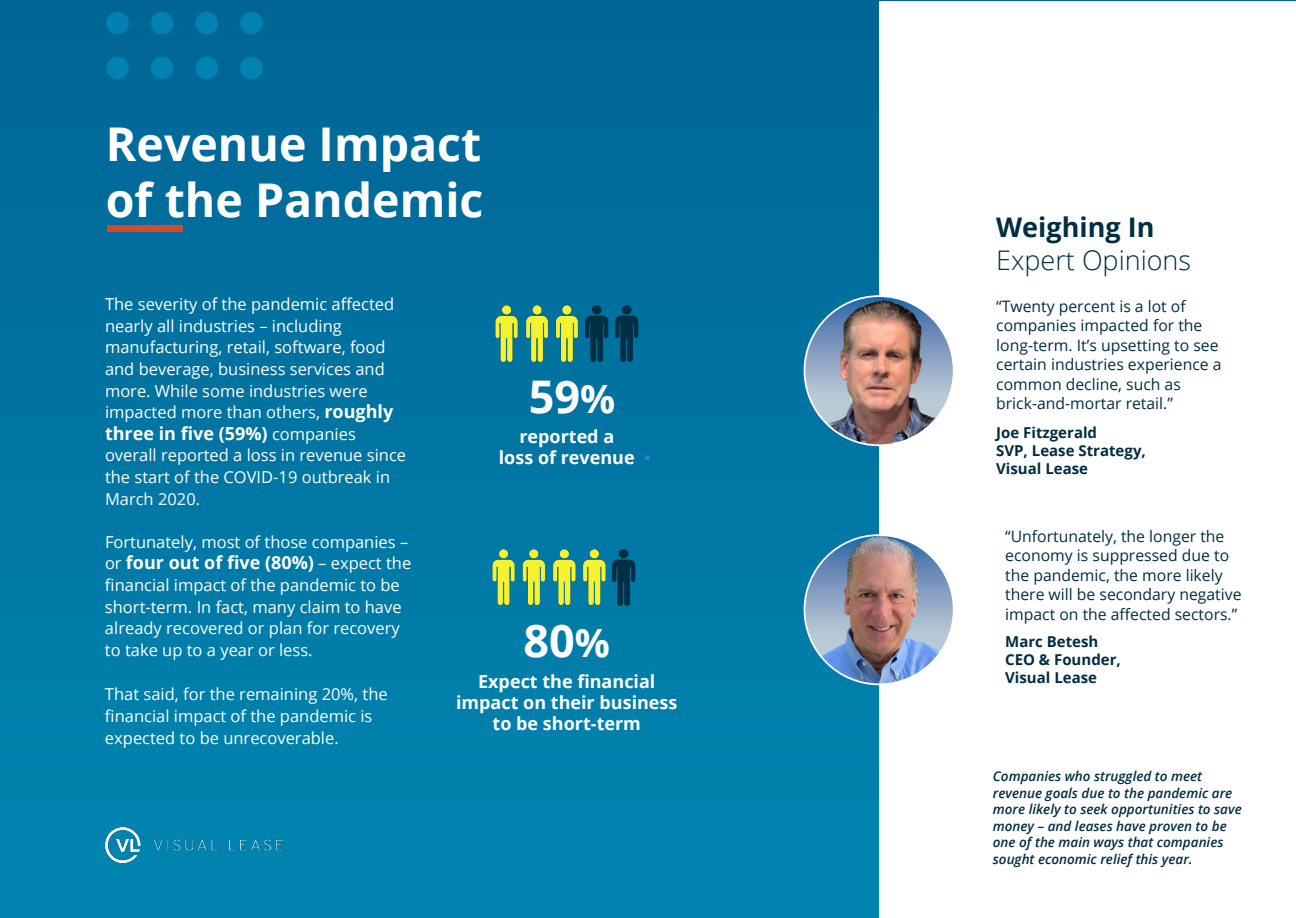
<style>
.page{position:relative;width:1296px;height:918px;background:#fff}
.page>*{position:absolute;margin:0;border:0;box-sizing:border-box;transform-origin:0 0}
.t1{font:700 46.5px/55.8px "Open Sans";color:#fff}
.t2{font:700 45px "Open Sans";color:#fff}
.t3{font:300 27px "Open Sans";color:#002e42}
.t4{font:700 27px "Open Sans";color:#002e42}
.t5{font:700 18px/21px "Open Sans";color:#fff;text-align:center}
.t6{font:16.5px/21.6px "Open Sans";color:#fff}
.t7{font:15.75px/19.5px "Open Sans";color:#002e42}
.t8{font:700 15px/18px "Open Sans";color:#002e42}
.t9{font:italic 600 13.5px/16.5px "Open Sans";color:#002e42}
.s1{font-weight:700;font-size:18px}
.s2{font-weight:400;font-size:16.5px}
.s3{font-size:39px}
</style>
<div class="page">
<img style="left:0;top:0;width:1296px;height:918px">
<img style="left:106px;top:827px;width:176px;height:36px">
<div style="left:879px;top:1px;width:416px;height:916px;background:#fff"></div>
<div style="left:107px;top:226px;width:76px;height:6px;background:#d64927"></div>
<img style="left:805px;top:296px;width:149px;height:149px;border-radius:75px">
<img style="left:805px;top:535px;width:149px;height:149px;border-radius:75px">
<img style="left:597px;top:306px;width:15px;height:59px">
<img style="left:616px;top:306px;width:26px;height:59px">
<img style="left:477px;top:302px;width:30px;height:63px">
<img style="left:507px;top:302px;width:41px;height:63px">
<img style="left:548px;top:302px;width:49px;height:63px">
<img style="left:613px;top:549px;width:26px;height:59px">
<img style="left:473px;top:545px;width:47px;height:64px">
<img style="left:520px;top:545px;width:25px;height:64px">
<img style="left:545px;top:545px;width:30px;height:64px">
<img style="left:575px;top:545px;width:33px;height:64px">
<h1 class="t1" style="left:106px;top:115px;width:379px">Revenue Impact of the Pandemic</h1>
<p class="t6" style="left:105px;top:293px;width:291px">The severity of the pandemic affected nearly all industries – including manufacturing, retail, software, food and beverage, business services and more. While some industries were impacted more than others, <span class="s1">roughly</span></p>
<p class="t5" style="left:105px;top:422px;width:252px">three in five (59%) <span class="s2">companies</span></p>
<p class="t6" style="left:105px;top:444px;width:303px">overall reported a loss in revenue since the start of the COVID-19 outbreak in<br>March 2020.</p>
<p class="t6" style="left:105px;top:531px;width:305px">Fortunately, most of those companies –</p>
<p class="t5" style="left:105px;top:552px;width:308px"><span class="s2">or</span> four out of five (80%) <span class="s2">– expect the</span></p>
<p class="t6" style="left:105px;top:574px;width:298px;text-align:justify">financial impact of the pandemic to be short-term. In fact, many claim to have already recovered or plan for recovery to take up to a year or less.</p>
<p class="t6" style="left:105px;top:683px;width:284px">That said, for the remaining 20%, the financial impact of the pandemic is expected to be unrecoverable.</p>
<h2 class="t2" style="left:529px;top:365px;width:88px">59<span class="s3">%</span></h2>
<p class="t5" style="left:499px;top:425px;width:137px">reported a<br>loss of revenue</p>
<h2 class="t2" style="left:524px;top:609px;width:88px">80<span class="s3">%</span></h2>
<p class="t5" style="left:456px;top:671px;width:223px">Expect the financial impact on their business to be short-term</p>
<h3 class="t4" style="left:996px;top:208px;width:160px">Weighing In</h3>
<h3 class="t3" style="left:996px;top:241px;width:196px">Expert Opinions</h3>
<p class="t7" style="left:996px;top:296px;width:227px">“Twenty percent is a lot of companies impacted for the long-term. It’s upsetting to see certain industries experience a common decline, such as brick-and-mortar retail.”</p>
<p class="t8" style="left:996px;top:423px;width:151px">Joe Fitzgerald<br>SVP, Lease Strategy,<br>Visual Lease</p>
<p class="t7" style="left:1005px;top:526px;width:238px">“Unfortunately, the longer the economy is suppressed due to the pandemic, the more likely there will be secondary negative impact on the affected sectors.”</p>
<p class="t8" style="left:1005px;top:632px;width:117px">Marc Betesh<br>CEO &amp; Founder,<br>Visual Lease</p>
<p class="t9" style="left:993px;top:768px;width:250px">Companies who struggled to meet revenue goals due to the pandemic are more likely to seek opportunities to save money – and leases have proven to be one of the main ways that companies sought economic relief this year.</p>
</div>
